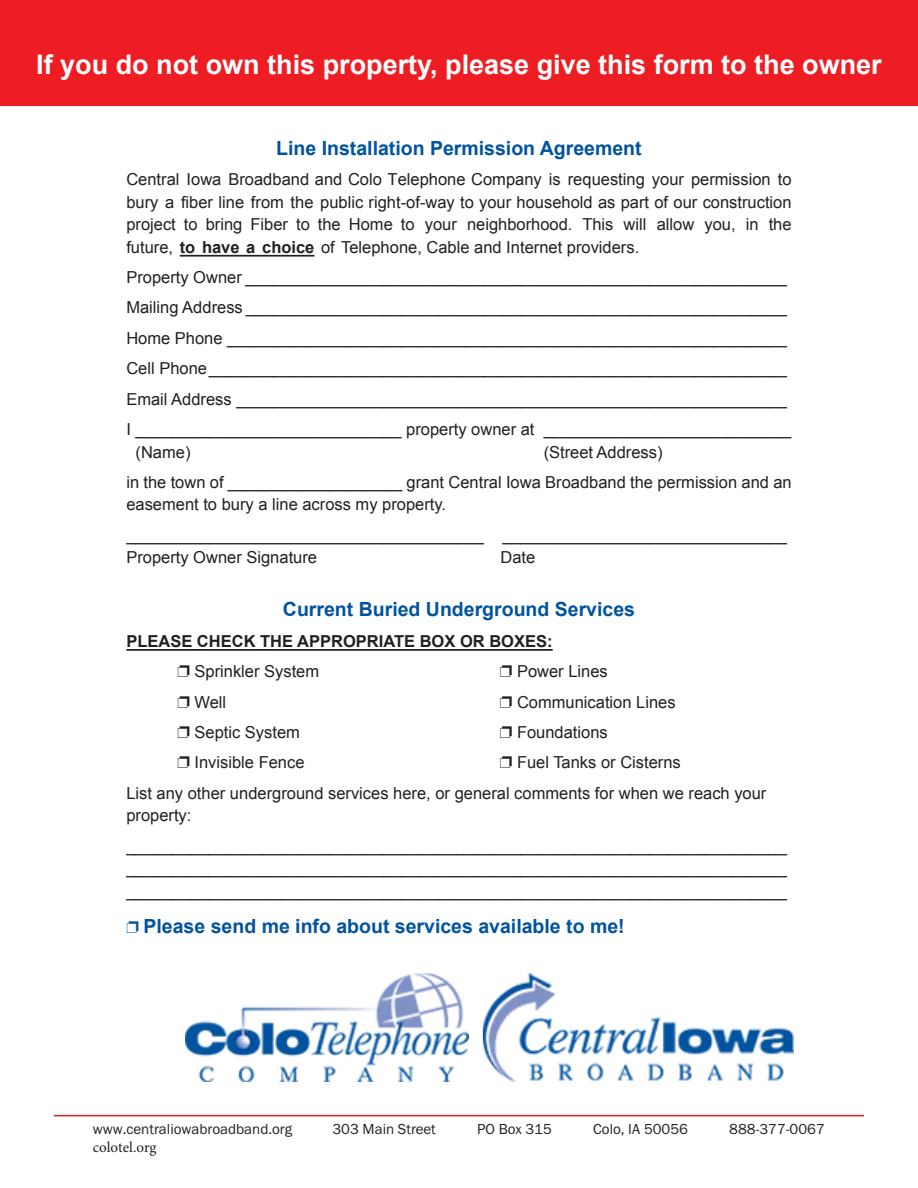
<style>
.page{position:relative;width:918px;height:1188px;background:#fff}
.page>*{position:absolute;margin:0;border:0;box-sizing:border-box;transform-origin:0 0}
.t1{font:700 27px "Arial";color:#fff}
.t2{font:700 19.5px "Arial";color:#0053a0}
.t3{font:16.5px/30.5px "Arial";color:#231f20}
.t4{font:700 16.5px "Arial";color:#231f20}
.t5{font:15px/18px "Franklin Gothic URW Boo";color:#231f20}
.s1{font-style:inherit}
.s2{font-weight:700}
.s3{font-family:"Minion Pro"}
</style>
<div class="page">
<div style="left:0;top:0;width:918px;height:106px;background:#ee1d23"></div>
<hr style="left:54px;top:1115px;width:810px;height:1px;background:#ee1d23">
<img style="left:186px;top:973px;width:607px;height:109px">
<hr style="left:180px;top:255px;width:134px;height:2px;background:#231f20">
<hr style="left:126px;top:649px;width:427px;height:2px;background:#231f20">
<p class="t1" style="left:36px;top:47px;width:847px">If you do not own this property, please give this form to the owner</p>
<p class="t2" style="left:276px;top:135px;width:367px">Line Installation Permission Agreement</p>
<p class="t3" style="left:126px;top:168px;width:667px;line-height:22.5px;text-align:justify">Central Iowa Broadband <span class="s1">and Colo Telephone Company</span> is requesting your permission to bury a fiber line from the public right-of-way to your household as part of our construction project to bring Fiber to the Home to your neighborhood. This will allow you, in the future, <span class="s2">to have a choice</span> of Telephone, Cable and Internet providers.</p>
<p class="t3" style="left:126px;top:262px;width:667px">Property Owner ___________________________________________________________ Mailing Address ___________________________________________________________ Home Phone _____________________________________________________________ Cell Phone_______________________________________________________________ Email Address ____________________________________________________________ I _____________________________ property owner at ___________________________</p>
<p class="t3" style="left:136px;top:437px;width:56px">(Name)</p>
<p class="t3" style="left:126px;top:437px;width:667px;text-indent:417px">(Street Address)<br>in the town of ___________________ grant Central Iowa Broadband the permission and an</p>
<p class="t3" style="left:126px;top:490px;width:662px">easement to bury a line across my property. _______________________________________ _______________________________</p>
<p class="t3" style="left:126px;top:543px;width:192px">Property Owner Signature</p>
<p class="t3" style="left:501px;top:543px;width:36px">Date</p>
<p class="t2" style="left:283px;top:597px;width:354px">Current Buried Underground Services</p>
<p class="t4" style="left:126px;top:630px;width:428px">PLEASE CHECK THE APPROPRIATE BOX OR BOXES:</p>
<p class="t3" style="left:195px;top:656px;width:126px">Sprinkler System</p>
<p class="t3" style="left:517px;top:656px;width:92px">Power Lines</p>
<p class="t3" style="left:195px;top:687px;width:33px">Well</p>
<p class="t3" style="left:517px;top:687px;width:160px">Communication Lines</p>
<p class="t3" style="left:195px;top:717px;width:107px">Septic System</p>
<p class="t3" style="left:517px;top:717px;width:92px">Foundations</p>
<p class="t3" style="left:195px;top:747px;width:112px">Invisible Fence</p>
<p class="t3" style="left:517px;top:747px;width:165px">Fuel Tanks or Cisterns</p>
<p class="t3" style="left:126px;top:782px;width:642px;line-height:22.5px">List any other underground services here, or general comments for when we reach your property:</p>
<p class="t3" style="left:126px;top:835px;width:662px;line-height:22.5px;text-align:justify">________________________________________________________________________ ________________________________________________________________________ ________________________________________________________________________</p>
<p class="t2" style="left:144px;top:913px;width:483px">Please send me info about services available to me!</p>
<p class="t5" style="left:93px;top:1120px;width:201px">www.centraliowabroadband.org <span class="s3">colotel.org</span></p>
<p class="t5" style="left:332px;top:1120px;width:105px">303 Main Street</p>
<p class="t5" style="left:477px;top:1120px;width:76px">PO Box 315</p>
<p class="t5" style="left:593px;top:1120px;width:96px">Colo, IA 50056</p>
<p class="t5" style="left:729px;top:1120px;width:97px">888-377-0067</p>
</div>
